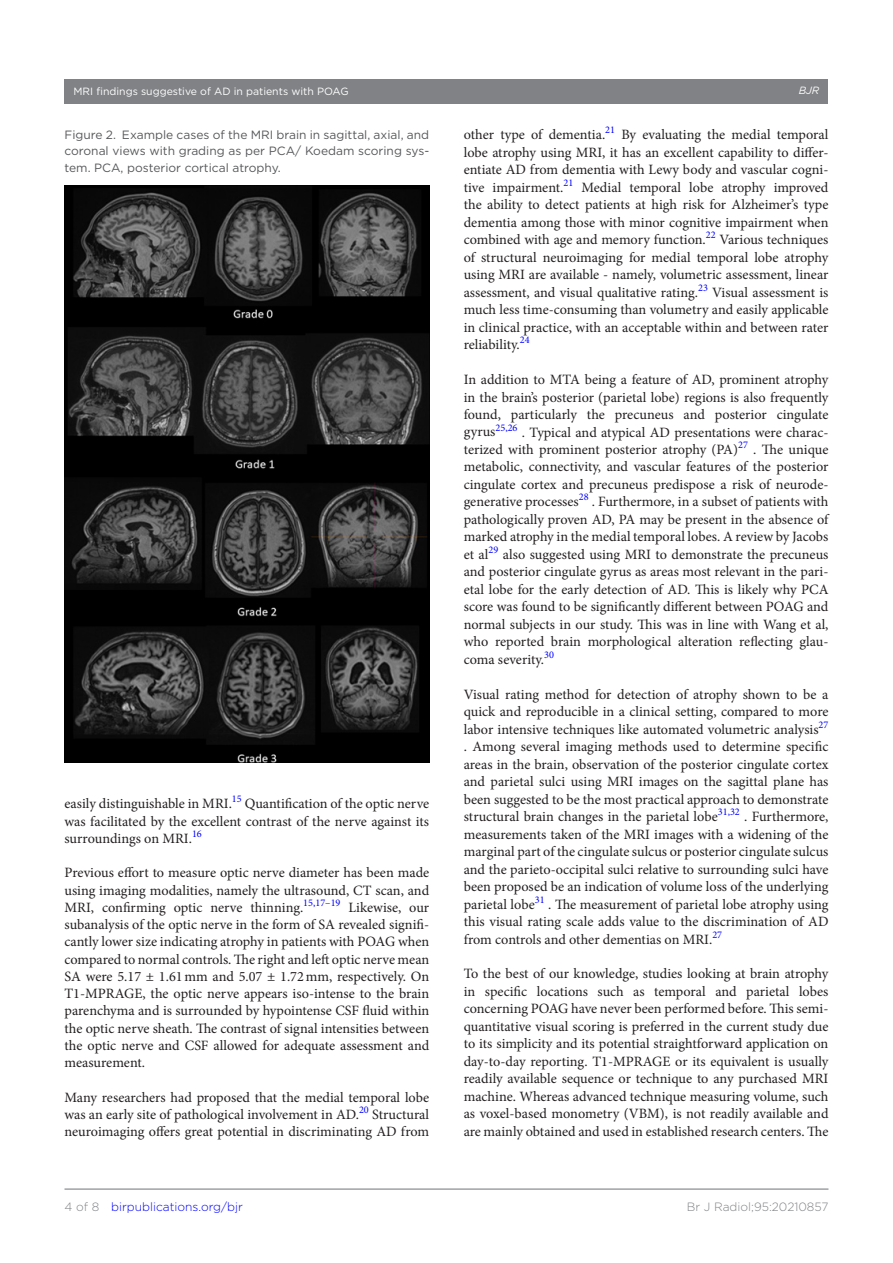
<style>
.page{position:relative;width:893px;height:1263px;background:#fff}
.page>*{position:absolute;margin:0;border:0;box-sizing:border-box;transform-origin:0 0}
.t1{font:14.25px/17.5px "Minion Pro";color:#231f20;text-align:justify}
.t2{font:12px/16.5px "Gotham";color:#57585a;text-align:justify}
.t3{font:300 12px "Gotham";color:#00f}
.t4{font:300 12px "Gotham";color:#808285}
.t5{font:10.5px "Gotham";color:#fff}
.t6{font:italic 10.5px "Gotham";color:#fff}
.s1{color:#808285}
</style>
<div class="page">
<div style="left:64px;top:79px;width:764px;height:24px;background:#808285"></div>
<hr style="left:64px;top:1188px;width:764px;height:2px;background:#808285">
<img style="left:64px;top:186px;width:365px;height:576px">
<p class="t5" style="left:74px;top:85px;width:277px">MRI findings suggestive of AD in patients with POAG</p>
<p class="t6" style="left:799px;top:85px;width:22px">BJR</p>
<p class="t2" style="left:64px;top:126px;width:366px">Figure 2. Example cases of the MRI brain in sagittal, axial, and coronal views with grading as per PCA/ Koedam scoring sys&shy;tem. PCA, posterior cortical atrophy.</p>
<p class="t1" style="left:64px;top:795px;width:366px">easily distinguishable in MRI.<sup>15</sup> Quantification of the optic nerve was facilitated by the excellent contrast of the nerve against its surroundings on MRI.<sup>16</sup></p>
<p class="t1" style="left:64px;top:864px;width:366px">Previous effort to measure optic nerve diameter has been made using imaging modalities, namely the ultrasound, CT scan, and MRI, confirming optic nerve thinning.<sup>15,17–19</sup> Likewise, our subanalysis of the optic nerve in the form of SA revealed signifi&shy;cantly lower size indicating atrophy in patients with POAG when compared to normal controls. The right and left optic nerve mean SA were 5.17 ± 1.61mm and 5.07 ± 1.72mm, respectively. On T1-MPRAGE, the optic nerve appears iso-intense to the brain parenchyma and is surrounded by hypointense CSF fluid within the optic nerve sheath. The contrast of signal intensities between the optic nerve and CSF allowed for adequate assessment and measurement.</p>
<p class="t1" style="left:64px;top:1088px;width:366px">Many researchers had proposed that the medial temporal lobe was an early site of pathological involvement in AD.<sup>20</sup> Structural neuroimaging offers great potential in discriminating AD from</p>
<p class="t3" style="left:64px;top:1199px;width:180px"><span class="s1">4 of 8</span> birpublications.org/bjr</p>
<p class="t1" style="left:464px;top:126px;width:366px">other type of dementia.<sup>21</sup> By evaluating the medial temporal lobe atrophy using MRI, it has an excellent capability to differ&shy;entiate AD from dementia with Lewy body and vascular cogni&shy;tive impairment.<sup>21</sup> Medial temporal lobe atrophy improved the ability to detect patients at high risk for Alzheimer’s type dementia among those with minor cognitive impairment when combined with age and memory function.<sup>22</sup> Various techniques of structural neuroimaging for medial temporal lobe atrophy using MRI are available - namely, volumetric assessment, linear assessment, and visual qualitative rating.<sup>23</sup> Visual assessment is much less time-consuming than volumetry and easily applicable in clinical practice, with an acceptable within and between rater reliability.<sup>24</sup></p>
<p class="t1" style="left:464px;top:371px;width:366px">In addition to MTA being a feature of AD, prominent atrophy in the brain’s posterior (parietal lobe) regions is also frequently found, particularly the precuneus and posterior cingulate gyrus<sup>25,26</sup> . Typical and atypical AD presentations were charac&shy;terized with prominent posterior atrophy (PA)<sup>27</sup> . The unique metabolic, connectivity, and vascular features of the posterior cingulate cortex and precuneus predispose a risk of neurode&shy;generative processes<sup>28</sup> . Furthermore, in a subset of patients with pathologically proven AD, PA may be present in the absence of marked atrophy in the medial temporal lobes. A review by Jacobs et al<sup>29</sup> also suggested using MRI to demonstrate the precuneus and posterior cingulate gyrus as areas most relevant in the pari&shy;etal lobe for the early detection of AD. This is likely why PCA score was found to be significantly different between POAG and normal subjects in our study. This was in line with Wang et al, who reported brain morphological alteration reflecting glau&shy;coma severity.<sup>30</sup></p>
<p class="t1" style="left:464px;top:685px;width:366px">Visual rating method for detection of atrophy shown to be a quick and reproducible in a clinical setting, compared to more labor intensive techniques like automated volumetric analysis<sup>27 </sup>. Among several imaging methods used to determine specific areas in the brain, observation of the posterior cingulate cortex and parietal sulci using MRI images on the sagittal plane has been suggested to be the most practical approach to demonstrate structural brain changes in the parietal lobe<sup>31,32</sup> . Furthermore, measurements taken of the MRI images with a widening of the marginal part of the cingulate sulcus or posterior cingulate sulcus and the parieto-occipital sulci relative to surrounding sulci have been proposed be an indication of volume loss of the underlying parietal lobe<sup>31</sup> . The measurement of parietal lobe atrophy using this visual rating scale adds value to the discrimination of AD from controls and other dementias on MRI.<sup>27</sup></p>
<p class="t1" style="left:464px;top:965px;width:366px">To the best of our knowledge, studies looking at brain atrophy in specific locations such as temporal and parietal lobes concerning POAG have never been performed before. This semi&shy;quantitative visual scoring is preferred in the current study due to its simplicity and its potential straightforward application on day-to-day reporting. T1-MPRAGE or its equivalent is usually readily available sequence or technique to any purchased MRI machine. Whereas advanced technique measuring volume, such as voxel-based monometry (VBM), is not readily available and are mainly obtained and used in established research centers. The</p>
<p class="t4" style="left:687px;top:1199px;width:143px">Br J Radiol;95:20210857</p>
</div>
